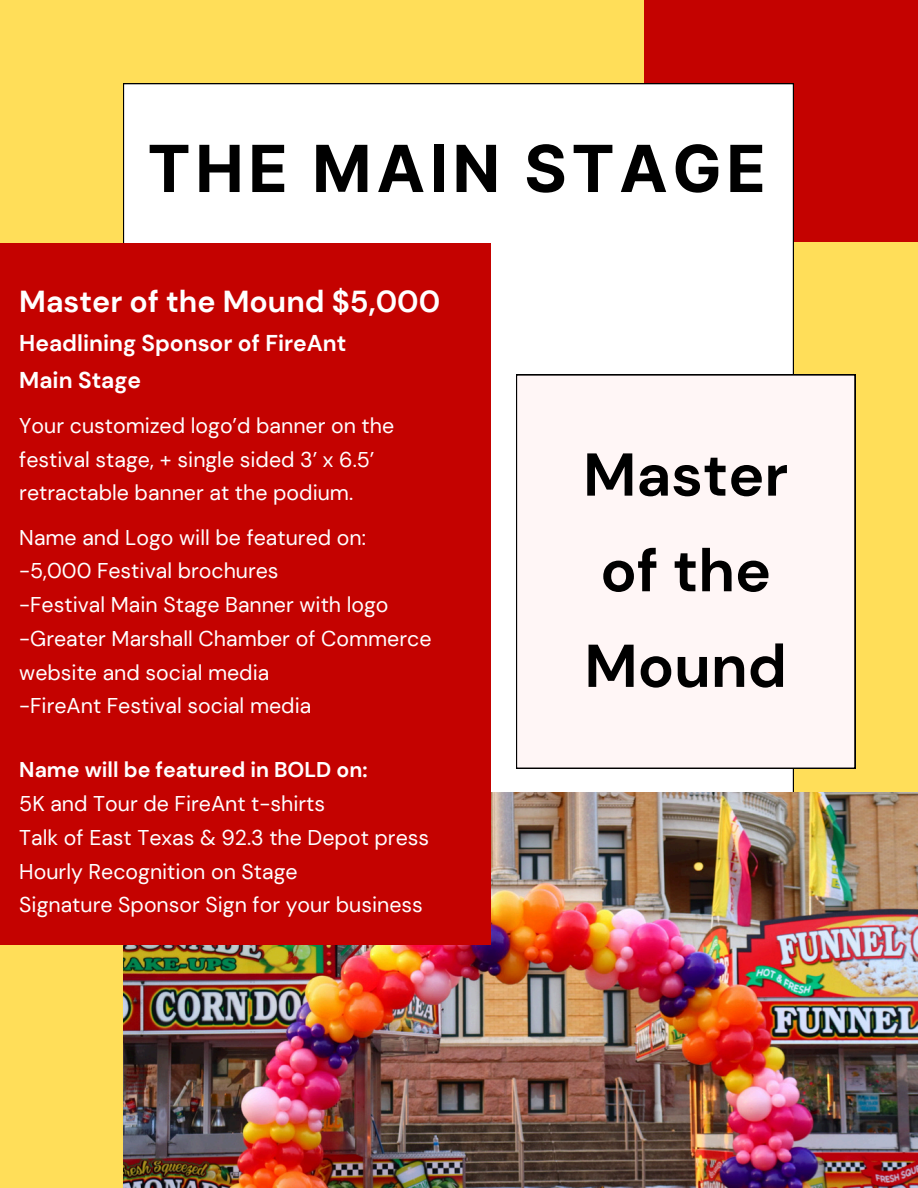
<style>
.page{position:relative;width:918px;height:1188px;background:#ffde59}
.page>*{position:absolute;margin:0;border:0;box-sizing:border-box;transform-origin:0 0}
.t1{font:700 64.95px "Inter";letter-spacing:.07em;color:#000}
.t2{font:700 60.3px/95.7px "DM Sans";color:#000}
.t3{font:700 30.3px "DM Sans";color:#fff}
.t4{font:700 22.8px/36.5px "DM Sans";color:#fff}
.t5{font:21.3px/33.9px "DM Sans";color:#fff}
.t6{font:700 21.3px "DM Sans";color:#fff}
</style>
<div class="page">
<div style="left:645px;top:0;width:273px;height:241px;background:#c40200"></div>
<div style="left:123px;top:83px;width:671px;height:710px;background:#fff"></div>
<img style="left:123px;top:793px;width:794px;height:395px">
<div style="left:0;top:244px;width:491px;height:701px;background:#c40200"></div>
<div style="left:516px;top:375px;width:339px;height:394px;background:#fff6f6"></div>
<p class="t1" style="left:147px;top:130px;width:620px">THE MAIN STAGE</p>
<h1 class="t3" style="left:19px;top:282px;width:423px">Master of the Mound $5,000</h1>
<h1 class="t4" style="left:19px;top:325px;width:329px">Headlining Sponsor of FireAnt<br>Main Stage</h1>
<h3 class="t5" style="left:19px;top:408px;width:376px">Your customized logo’d banner on the festival stage, + single sided 3’ x 6.5’ retractable banner at the podium.</h3>
<p class="t5" style="left:19px;top:521px;width:348px">Name and Logo will be featured on:</p>
<p class="t5" style="left:19px;top:554px;width:261px">-5,000 Festival brochures</p>
<p class="t5" style="left:19px;top:588px;width:371px">-Festival Main Stage Banner with logo</p>
<p class="t5" style="left:19px;top:622px;width:414px">-Greater Marshall Chamber of Commerce website and social media</p>
<p class="t5" style="left:19px;top:689px;width:294px">-FireAnt Festival social media</p>
<h2 class="t6" style="left:19px;top:756px;width:350px">Name will be featured in BOLD on:</h2>
<p class="t5" style="left:19px;top:787px;width:307px">5K and Tour de FireAnt t-shirts</p>
<p class="t5" style="left:19px;top:821px;width:411px">Talk of East Texas &amp; 92.3 the Depot press</p>
<p class="t5" style="left:19px;top:854px;width:280px">Hourly Recognition on Stage</p>
<p class="t5" style="left:19px;top:888px;width:405px">Signature Sponsor Sign for your business</p>
<p class="t2" style="left:583px;top:427px;width:207px">Master of the<br>Mound</p>
</div>
